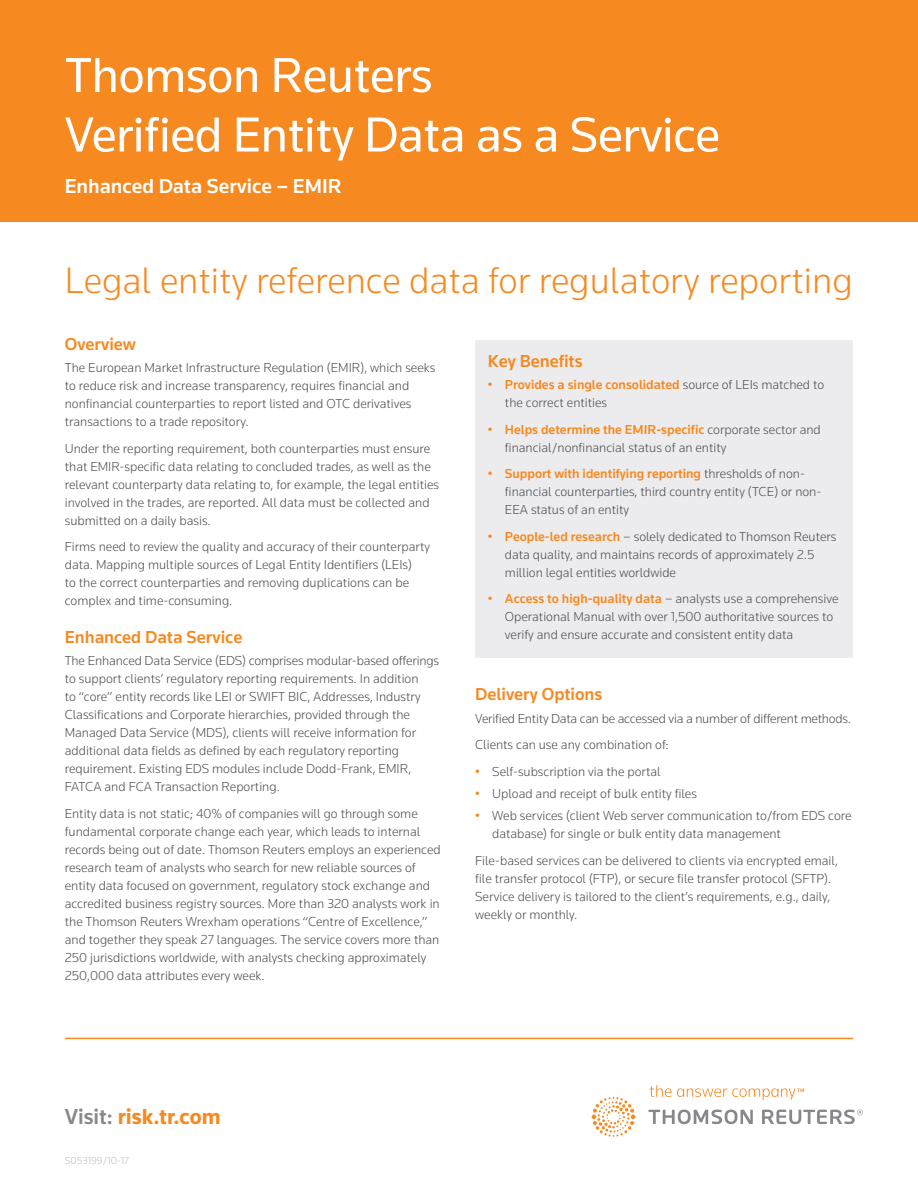
<style>
.page{position:relative;width:918px;height:1188px;background:#fff}
.page>*{position:absolute;margin:0;border:0;box-sizing:border-box;transform-origin:0 0}
.Title_Heading_FR{font:51px "Knowledge";letter-spacing:-.01em;color:#fff}
.Intro_Headline_FR{font:300 38.25px "Knowledge";color:#f6891f}
.Call_to_Action_FR{font:700 22.5px "Knowledge";color:#f6891f}
.Title_Subheading_FR{font:500 21px "Knowledge";color:#fff}
.Body_Heading_FR{font:500 18px "Knowledge";color:#f6891f}
.Body_Copy_FR{font:300 13.5px/18px "Knowledge";color:#4b4c4d}
.Legal_Text_FR{font:300 10.5px "Knowledge";color:#bcbdc0}
.s1{font-weight:400;color:#f6891f}
.s2{font-weight:500;color:#f6891f}
.s3{font-weight:500;color:#86888b}
</style>
<div class="page">
<hr style="left:65px;top:1038px;width:788px;height:1px;background:#f6891f">
<svg style="left:591px;top:1085px;width:272px;height:52px"></svg>
<div style="left:0;top:0;width:918px;height:221px;background:#f6891f"></div>
<div style="left:475px;top:341px;width:378px;height:317px;background:#ececee"></div>
<p class="Title_Heading_FR" style="left:65px;top:44px;width:369px">Thomson Reuters</p>
<p class="Title_Heading_FR" style="left:65px;top:103px;width:657px">Verified Entity Data as a Service</p>
<p class="Title_Subheading_FR" style="left:65px;top:173px;width:278px">Enhanced Data Service – EMIR</p>
<p class="Intro_Headline_FR" style="left:65px;top:257px;width:790px">Legal entity reference data for regulatory reporting</p>
<p class="Body_Heading_FR" style="left:65px;top:333px;width:73px">Overview</p>
<p class="Body_Copy_FR" style="left:65px;top:358px;width:372px">The European Market Infrastructure Regulation (EMIR), which seeks to reduce risk and increase transparency, requires financial and nonfinancial counterparties to report listed and OTC derivatives transactions to a trade repository.</p>
<p class="Body_Copy_FR" style="left:65px;top:439px;width:376px">Under the reporting requirement, both counterparties must ensure that EMIR-specific data relating to concluded trades, as well as the relevant counterparty data relating to, for example, the legal entities involved in the trades, are reported. All data must be collected and submitted on a daily basis.</p>
<p class="Body_Copy_FR" style="left:65px;top:537px;width:367px">Firms need to review the quality and accuracy of their counterparty data. Mapping multiple sources of Legal Entity Identifiers (LEIs)<br>to the correct counterparties and removing duplications can be complex and time-consuming.</p>
<p class="Body_Heading_FR" style="left:65px;top:626px;width:179px">Enhanced Data Service</p>
<p class="Body_Copy_FR" style="left:65px;top:652px;width:376px">The Enhanced Data Service (EDS) comprises modular-based offerings to support clients’ regulatory reporting requirements. In addition<br>to “core” entity records like LEI or SWIFT BIC, Addresses, Industry Classifications and Corporate hierarchies, provided through the Managed Data Service (MDS), clients will receive information for additional data fields as defined by each regulatory reporting requirement. Existing EDS modules include Dodd-Frank, EMIR, FATCA and FCA Transaction Reporting.</p>
<p class="Body_Copy_FR" style="left:65px;top:804px;width:377px">Entity data is not static; 40% of companies will go through some fundamental corporate change each year, which leads to internal records being out of date. Thomson Reuters employs an experienced research team of analysts who search for new reliable sources of entity data focused on government, regulatory stock exchange and accredited business registry sources. More than 320 analysts work in the Thomson Reuters Wrexham operations “Centre of Excellence,” and together they speak 27 languages. The service covers more than 250 jurisdictions worldwide, with analysts checking approximately 250,000 data attributes every week.</p>
<p class="Body_Heading_FR" style="left:488px;top:350px;width:96px">Key Benefits</p>
<p class="Body_Copy_FR" style="left:505px;top:376px;width:321px;text-indent:-17px"><span class="s1">•</span> <span class="s2">Provides a single consolidated</span> source of LEIs matched to the correct entities</p>
<p class="Body_Copy_FR" style="left:505px;top:420px;width:317px;text-indent:-17px"><span class="s1">•</span> <span class="s2">Helps determine the EMIR-specific</span> corporate sector and financial/nonfinancial status of an entity</p>
<p class="Body_Copy_FR" style="left:505px;top:465px;width:318px;text-indent:-17px"><span class="s1">•</span> <span class="s2">Support with identifying reporting</span> thresholds of non&shy;financial counterparties, third country entity (TCE) or non-<br>EEA status of an entity</p>
<p class="Body_Copy_FR" style="left:505px;top:527px;width:333px;text-indent:-17px"><span class="s1">•</span> <span class="s2">People-led research</span> – solely dedicated to Thomson Reuters data quality, and maintains records of approximately 2.5 million legal entities worldwide</p>
<p class="Body_Copy_FR" style="left:505px;top:590px;width:335px;text-indent:-17px"><span class="s1">•</span> <span class="s2">Access to high-quality data</span> – analysts use a comprehensive<br>Operational Manual with over 1,500 authoritative sources to verify and ensure accurate and consistent entity data</p>
<p class="Body_Heading_FR" style="left:475px;top:683px;width:129px">Delivery Options</p>
<p class="Body_Copy_FR" style="left:475px;top:709px;width:378px">Verified Entity Data can be accessed via a number of different methods.</p>
<p class="Body_Copy_FR" style="left:475px;top:735px;width:195px">Clients can use any combination of:</p>
<p class="Body_Copy_FR" style="left:475px;top:762px;width:187px"><span class="s1">•</span> Self-subscription via the portal</p>
<p class="Body_Copy_FR" style="left:475px;top:784px;width:223px"><span class="s1">•</span> Upload and receipt of bulk entity files</p>
<p class="Body_Copy_FR" style="left:492px;top:806px;width:361px;text-indent:-17px"><span class="s1">•</span> Web services (client Web server communication to/from EDS core database) for single or bulk entity data management</p>
<p class="Body_Copy_FR" style="left:475px;top:851px;width:364px">File-based services can be delivered to clients via encrypted email, file transfer protocol (FTP), or secure file transfer protocol (SFTP).<br>Service delivery is tailored to the client’s requirements, e.g., daily, weekly or monthly.</p>
<p class="Call_to_Action_FR" style="left:65px;top:1103px;width:157px"><span class="s3">Visit:</span> risk.tr.com</p>
<p class="Legal_Text_FR" style="left:65px;top:1154px;width:66px">S053199/10-17</p>
</div>
